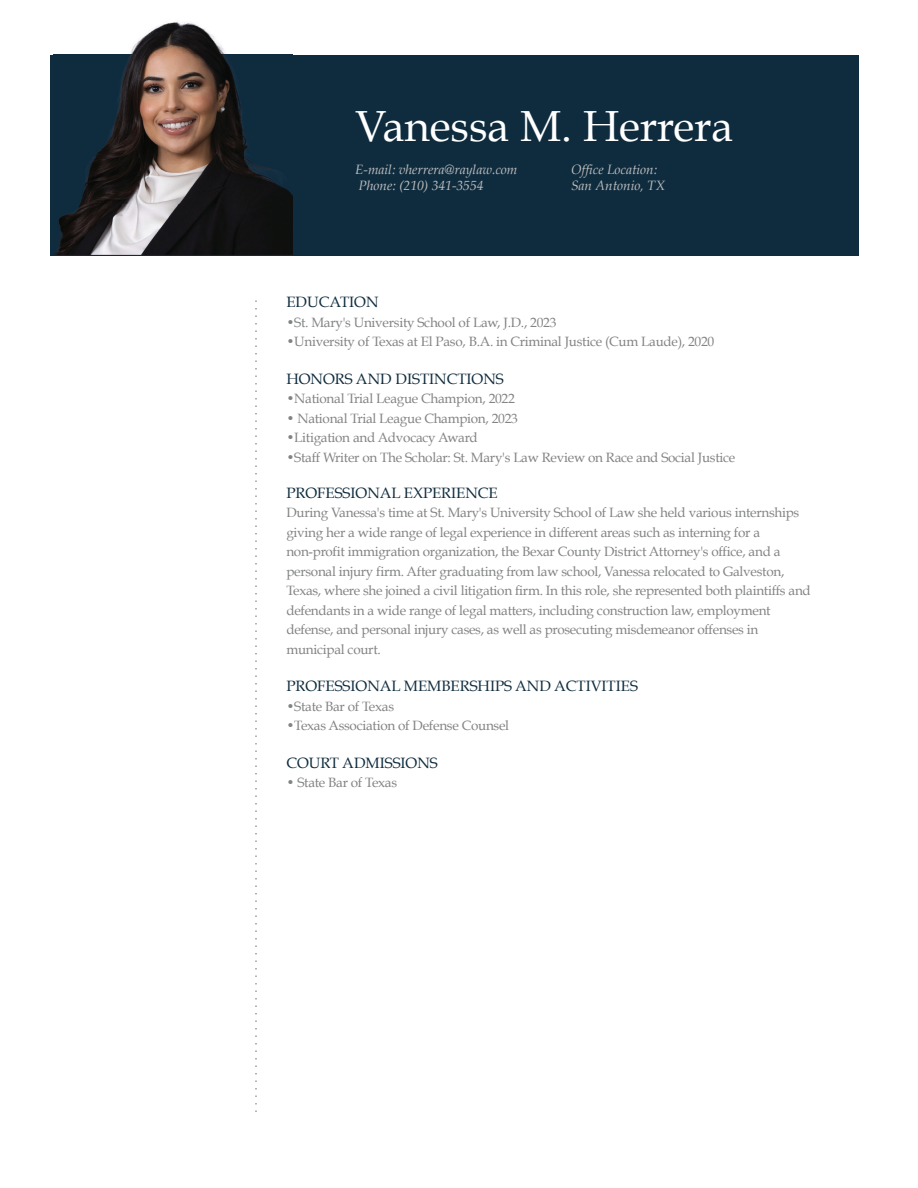
<style>
.page{position:relative;width:918px;height:1188px;background:#fff}
.page>*{position:absolute;margin:0;border:0;box-sizing:border-box;transform-origin:0 0}
.t1{font:43.5px "Book Antiqua";color:#fff}
.t2{font:15px "Book Antiqua";color:#0f2c3e}
.t3{font:13.5px/19.5px "Book Antiqua";letter-spacing:-.02em;color:#828383}
.t4{font:italic 13.5px/16.2px "Book Antiqua";color:#c0c0c0}
</style>
<div class="page">
<div style="left:50px;top:55px;width:808px;height:200px;background:#0f2c3e"></div>
<svg style="left:255px;top:300px;width:2px;height:812px"></svg>
<img style="left:53px;top:21px;width:240px;height:233px">
<h1 class="t1" style="left:355px;top:99px;width:380px">Vanessa M. Herrera</h1>
<p class="t4" style="left:355px;top:162px;width:164px">E-mail: vherrera@raylaw.com<br>Phone: (210) 341-3554</p>
<p class="t4" style="left:571px;top:162px;width:96px">Office Location:<br>San Antonio, TX</p>
<p class="t2" style="left:286px;top:293px;width:94px">EDUCATION</p>
<p class="t3" style="left:286px;top:312px;width:272px">•St. Mary's University School of Law, J.D., 2023</p>
<p class="t3" style="left:286px;top:332px;width:429px">•University of Texas at El Paso, B.A. in Criminal Justice (Cum Laude), 2020</p>
<p class="t2" style="left:286px;top:369px;width:219px">HONORS AND DISTINCTIONS</p>
<p class="t3" style="left:286px;top:389px;width:230px">•National Trial League Champion, 2022</p>
<p class="t3" style="left:286px;top:408px;width:233px">• National Trial League Champion, 2023</p>
<p class="t3" style="left:286px;top:428px;width:193px">•Litigation and Advocacy Award</p>
<p class="t3" style="left:286px;top:447px;width:451px">•Staff Writer on The Scholar: St. Mary's Law Review on Race and Social Justice</p>
<p class="t2" style="left:286px;top:483px;width:213px">PROFESSIONAL EXPERIENCE</p>
<p class="t3" style="left:286px;top:503px;width:526px">During Vanessa's time at St. Mary's University School of Law she held various internships giving her a wide range of legal experience in different areas such as interning for a non-profit immigration organization, the Bexar County District Attorney's office, and a personal injury firm. After graduating from law school, Vanessa relocated to Galveston, Texas, where she joined a civil litigation firm. In this role, she represented both plaintiffs and defendants in a wide range of legal matters, including construction law, employment defense, and personal injury cases, as well as prosecuting misdemeanor offenses in municipal court.</p>
<p class="t2" style="left:286px;top:677px;width:353px">PROFESSIONAL MEMBERSHIPS AND ACTIVITIES</p>
<p class="t3" style="left:286px;top:696px;width:109px">•State Bar of Texas</p>
<p class="t3" style="left:286px;top:716px;width:224px">•Texas Association of Defense Counsel</p>
<p class="t2" style="left:286px;top:753px;width:153px">COURT ADMISSIONS</p>
<p class="t3" style="left:286px;top:773px;width:112px">• State Bar of Texas</p>
</div>
